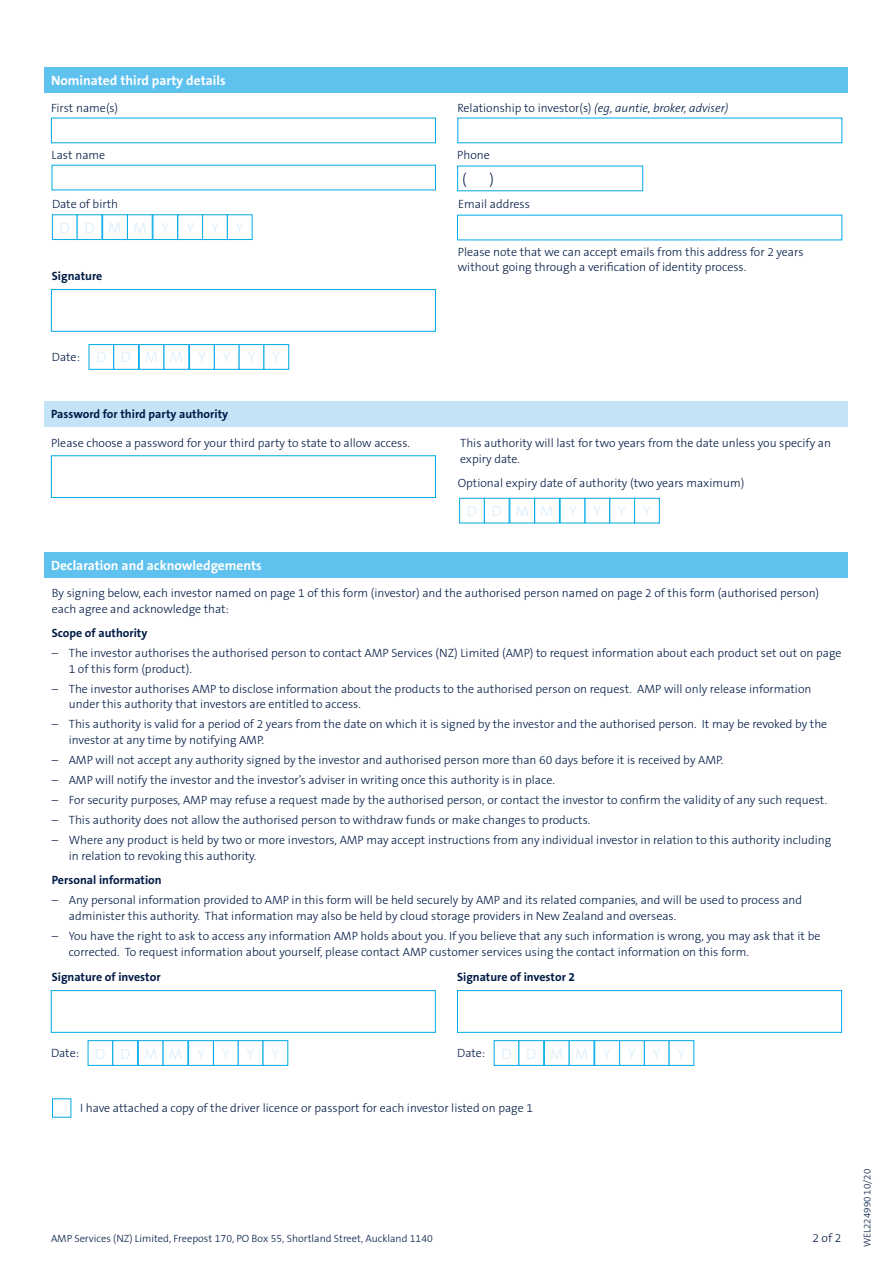
<style>
.page{position:relative;width:893px;height:1263px;background:#fff}
.page>*{position:absolute;margin:0;border:0;box-sizing:border-box;transform-origin:0 0}
.t1{font:300 15px "The Sans B3";letter-spacing:.995em;color:#daedfa}
.t2{font:300 15px "The Sans B3";letter-spacing:1.065em;color:#daedfa}
.t3{font:300 15px "The Sans B3";color:#001a45}
.t4{font:700 13.5px "The Sans B7";color:#fff}
.t5{font:300 12px/15.8px "The Sans B3";color:#001a45}
.t6{font:700 12px "The Sans B7";color:#001a45}
.t7{font:italic 300 12px "The Sans B3";color:#001a45}
.t8{font:300 10.5px "The Sans B3";color:#001a45}
.t9{font:300 9.75px "The Sans B3";color:#001a45}
.s1{font-style:normal}
.s2{font-size:12px;color:#001a45}
</style>
<div class="page">
<div style="left:45px;top:67px;width:803px;height:25px;background:#5ec1ee"></div>
<div style="left:45px;top:552px;width:803px;height:26px;background:#5ec1ee"></div>
<div style="left:45px;top:401px;width:803px;height:26px;background:#c3e3f7"></div>
<div style="left:51px;top:455px;width:385px;height:43px;background:#fff;border:1px solid #00aae7"></div>
<div style="left:51px;top:990px;width:385px;height:43px;background:#fff;border:1px solid #00aae7"></div>
<div style="left:457px;top:990px;width:385px;height:43px;background:#fff;border:1px solid #00aae7"></div>
<div style="left:88px;top:1040px;width:25px;height:26px;border:1px solid #00aae7"></div>
<div style="left:112px;top:1040px;width:26px;height:26px;border:1px solid #00aae7"></div>
<div style="left:138px;top:1040px;width:25px;height:26px;border:1px solid #00aae7"></div>
<div style="left:163px;top:1040px;width:25px;height:26px;border:1px solid #00aae7"></div>
<div style="left:188px;top:1040px;width:26px;height:26px;border:1px solid #00aae7"></div>
<div style="left:213px;top:1040px;width:26px;height:26px;border:1px solid #00aae7"></div>
<div style="left:238px;top:1040px;width:25px;height:26px;border:1px solid #00aae7"></div>
<div style="left:263px;top:1040px;width:25px;height:26px;border:1px solid #00aae7"></div>
<div style="left:494px;top:1040px;width:25px;height:26px;border:1px solid #00aae7"></div>
<div style="left:519px;top:1040px;width:25px;height:26px;border:1px solid #00aae7"></div>
<div style="left:544px;top:1040px;width:26px;height:26px;border:1px solid #00aae7"></div>
<div style="left:569px;top:1040px;width:25px;height:26px;border:1px solid #00aae7"></div>
<div style="left:594px;top:1040px;width:26px;height:26px;border:1px solid #00aae7"></div>
<div style="left:619px;top:1040px;width:26px;height:26px;border:1px solid #00aae7"></div>
<div style="left:644px;top:1040px;width:25px;height:26px;border:1px solid #00aae7"></div>
<div style="left:669px;top:1040px;width:25px;height:26px;border:1px solid #00aae7"></div>
<div style="left:52px;top:214px;width:26px;height:26px;border:1px solid #00aae7"></div>
<div style="left:102px;top:214px;width:26px;height:26px;border:1px solid #00aae7"></div>
<div style="left:127px;top:214px;width:26px;height:26px;border:1px solid #00aae7"></div>
<div style="left:177px;top:214px;width:26px;height:26px;border:1px solid #00aae7"></div>
<div style="left:202px;top:214px;width:26px;height:26px;border:1px solid #00aae7"></div>
<div style="left:227px;top:214px;width:26px;height:26px;border:1px solid #00aae7"></div>
<div style="left:459px;top:498px;width:26px;height:25px;border:1px solid #00aae7"></div>
<div style="left:484px;top:498px;width:25px;height:25px;border:1px solid #00aae7"></div>
<div style="left:509px;top:498px;width:26px;height:25px;border:1px solid #00aae7"></div>
<div style="left:534px;top:498px;width:26px;height:25px;border:1px solid #00aae7"></div>
<div style="left:585px;top:498px;width:25px;height:25px;border:1px solid #00aae7"></div>
<div style="left:609px;top:498px;width:26px;height:25px;border:1px solid #00aae7"></div>
<div style="left:634px;top:498px;width:26px;height:25px;border:1px solid #00aae7"></div>
<div style="left:51px;top:289px;width:385px;height:43px;background:#fff;border:1px solid #00aae7"></div>
<div style="left:89px;top:344px;width:25px;height:26px;border:1px solid #00aae7"></div>
<div style="left:113px;top:344px;width:26px;height:26px;border:1px solid #00aae7"></div>
<div style="left:139px;top:344px;width:25px;height:26px;border:1px solid #00aae7"></div>
<div style="left:164px;top:344px;width:25px;height:26px;border:1px solid #00aae7"></div>
<div style="left:189px;top:344px;width:26px;height:26px;border:1px solid #00aae7"></div>
<div style="left:214px;top:344px;width:26px;height:26px;border:1px solid #00aae7"></div>
<div style="left:239px;top:344px;width:25px;height:26px;border:1px solid #00aae7"></div>
<div style="left:264px;top:344px;width:25px;height:26px;border:1px solid #00aae7"></div>
<p class="t4" style="left:51px;top:73px;width:176px">Nominated third party details</p>
<p class="t5" style="left:51px;top:101px;width:69px">First name(s)</p>
<p class="t7" style="left:457px;top:102px;width:273px"><span class="s1">Relationship to investor(s)</span> (eg, auntie, broker, adviser)</p>
<p class="t5" style="left:52px;top:148px;width:55px">Last name</p>
<p class="t5" style="left:457px;top:148px;width:34px">Phone</p>
<p class="t5" style="left:458px;top:196px;width:73px">Email address</p>
<p class="t3" style="left:462px;top:171px;width:6px">(</p>
<p class="t3" style="left:490px;top:171px;width:6px">)</p>
<p class="t5" style="left:52px;top:196px;width:68px">Date of birth</p>
<p class="t2" style="left:60px;top:220px;width:185px">DD MMYYYY</p>
<p class="t6" style="left:52px;top:270px;width:52px">Signature</p>
<p class="t5" style="left:458px;top:244px;width:347px">Please note that we can accept emails from this address for 2 years without going through a verification of identity process.</p>
<p class="t1" style="left:52px;top:349px;width:230px"><span class="s2">Date:</span> DD MMY Y Y Y</p>
<p class="t6" style="left:51px;top:408px;width:179px">Password for third party authority</p>
<p class="t5" style="left:51px;top:436px;width:361px">Please choose a password for your third party to state to allow access.</p>
<p class="t4" style="left:51px;top:558px;width:212px">Declaration and acknowledgements</p>
<p class="t5" style="left:460px;top:436px;width:373px">This authority will last for two years from the date unless you specify an expiry date.</p>
<p class="t5" style="left:458px;top:476px;width:288px">Optional expiry date of authority (two years maximum)</p>
<p class="t2" style="left:467px;top:503px;width:185px">DD MMYYYY</p>
<p class="t5" style="left:52px;top:585px;width:769px">By signing below, each investor named on page 1 of this form (investor) and the authorised person named on page 2 of this form (authorised person) each agree and acknowledge that:</p>
<p class="t6" style="left:52px;top:626px;width:97px">Scope of authority</p>
<p class="t5" style="left:69px;top:645px;width:774px;text-indent:-17px">– The investor authorises the authorised person to contact AMP Services (NZ) Limited (AMP) to request information about each product set out on page<br>1 of this form (product).</p>
<p class="t5" style="left:69px;top:681px;width:744px;text-indent:-17px">– The investor authorises AMP to disclose information about the products to the authorised person on request. AMP will only release information under this authority that investors are entitled to access.</p>
<p class="t5" style="left:69px;top:717px;width:760px;text-indent:-17px">– This authority is valid for a period of 2 years from the date on which it is signed by the investor and the authorised person. It may be revoked by the investor at any time by notifying AMP.</p>
<p class="t5" style="left:52px;top:752px;width:673px">– AMP will not accept any authority signed by the investor and authorised person more than 60 days before it is received by AMP.</p>
<p class="t5" style="left:52px;top:772px;width:505px">– AMP will notify the investor and the investor’s adviser in writing once this authority is in place.</p>
<p class="t5" style="left:52px;top:792px;width:777px">– For security purposes, AMP may refuse a request made by the authorised person, or contact the investor to confirm the validity of any such request.</p>
<p class="t5" style="left:52px;top:812px;width:540px">– This authority does not allow the authorised person to withdraw funds or make changes to products.</p>
<p class="t5" style="left:69px;top:832px;width:764px;text-indent:-17px">– Where any product is held by two or more investors, AMP may accept instructions from any individual investor in relation to this authority including in relation to revoking this authority.</p>
<p class="t6" style="left:52px;top:874px;width:111px">Personal information</p>
<p class="t5" style="left:69px;top:892px;width:735px;text-indent:-17px">– Any personal information provided to AMP in this form will be held securely by AMP and its related companies, and will be used to process and administer this authority. That information may also be held by cloud storage providers in New Zealand and overseas.</p>
<p class="t5" style="left:69px;top:928px;width:753px;text-indent:-17px">– You have the right to ask to access any information AMP holds about you. If you believe that any such information is wrong, you may ask that it be corrected. To request information about yourself, please contact AMP customer services using the contact information on this form.</p>
<p class="t6" style="left:52px;top:971px;width:110px">Signature of investor</p>
<p class="t6" style="left:457px;top:971px;width:120px">Signature of investor 2</p>
<p class="t1" style="left:51px;top:1045px;width:230px"><span class="s2">Date:</span> DD MMY Y Y Y</p>
<p class="t1" style="left:457px;top:1045px;width:230px"><span class="s2">Date:</span> DD MMY Y Y Y</p>
<p class="t5" style="left:80px;top:1101px;width:454px">I have attached a copy of the driver licence or passport for each investor listed on page 1</p>
<p class="t8" style="left:51px;top:1232px;width:383px">AMP Services (NZ) Limited, Freepost 170, PO Box 55, Shortland Street, Auckland 1140</p>
<p class="t5" style="left:812px;top:1230px;width:31px">2 of 2</p>
<p class="t9" style="left:862px;top:1247px;width:80px;rotate:-90deg">WEL224990 10/20</p>
</div>
